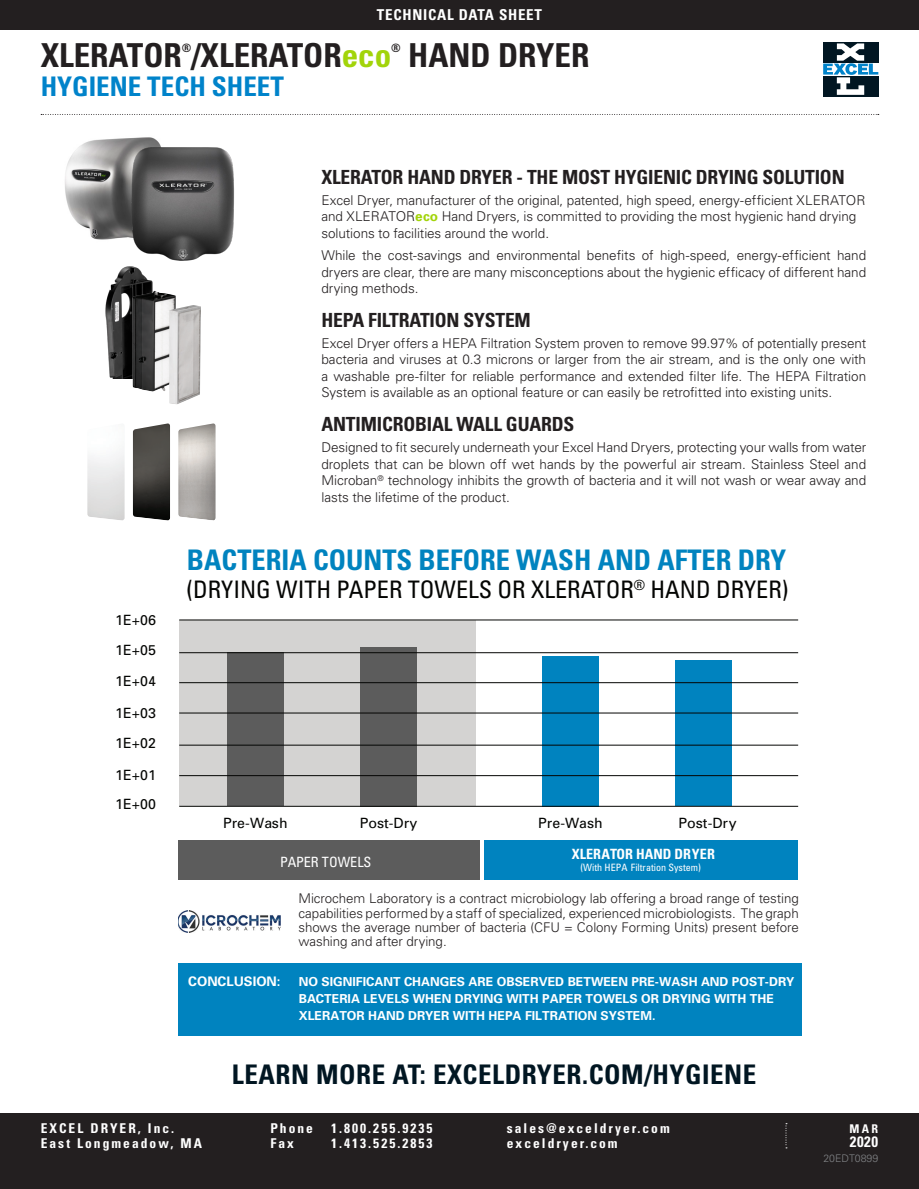
<style>
.page{position:relative;width:919px;height:1189px;background:#fff}
.page>*{position:absolute;margin:0;border:0;box-sizing:border-box;transform-origin:0 0}
.t1{font:700 condensed 33px "Univers";color:#231f20}
.t2{font:700 condensed 28.35px "Univers";color:#0083bf}
.t3{font:700 condensed 27px "Univers";letter-spacing:.02em;color:#011622}
.t4{font:700 condensed 27px "Univers";color:#0083ca}
.t5{font:condensed 24.15px "Univers";color:#040503}
.t6{font:700 condensed 19.5px "Univers";letter-spacing:-.01em;color:#231f20}
.t7{font:700 condensed 15px "Univers";letter-spacing:.05em;color:#fff}
.t8{font:14.1px/30.3px "Univers";color:#040503}
.t9{font:700 condensed 14.1px "Univers";color:#fff}
.t10{font:condensed 14.1px "Univers";color:#fff}
.list{font:300 13.5px/16.5px "Univers";letter-spacing:-.005em;color:#231f20;text-align:justify}
.t11{font:700 condensed 13.5px "Univers";letter-spacing:.15em;color:#fff}
.list-2{font:300 13.35px/14.2px "Univers";letter-spacing:-.005em;color:#231f20;text-align:justify}
.t12{font:700 13.2px "Univers";color:#fff}
.t13{font:700 12.3px/17.2px "Univers";color:#fff}
.t14{font:700 condensed 12px "Univers";color:#fff}
.t15{font:700 condensed 11.55px "Univers";color:#231f20}
.t16{font:300 10.5px "Univers";color:#808285}
.t17{font:condensed 10.05px "Univers";color:#fff}
.s1{color:#a2d40a}
.s2{font-weight:700;color:#a2d40a}
</style>
<div class="page">
<div style="left:0;top:0;width:918px;height:29px;background:#231f20"></div>
<svg style="left:41px;top:114px;width:837px;height:1px"></svg>
<div style="left:823px;top:76px;width:55px;height:20px;background:#011622"></div>
<div style="left:823px;top:42px;width:55px;height:20px;background:#011622"></div>
<svg style="left:823px;top:43px;width:55px;height:52px"></svg>
<div style="left:0;top:1113px;width:918px;height:75px;background:#231f20"></div>
<svg style="left:785px;top:1123px;width:2px;height:25px"></svg>
<img style="left:178px;top:423px;width:37px;height:97px">
<img style="left:87px;top:452px;width:37px;height:68px">
<img style="left:133px;top:423px;width:37px;height:97px">
<img style="left:65px;top:137px;width:93px;height:103px">
<img style="left:124px;top:142px;width:110px;height:119px">
<img style="left:105px;top:266px;width:50px;height:113px">
<img style="left:133px;top:291px;width:43px;height:100px">
<img style="left:169px;top:305px;width:32px;height:99px">
<div style="left:178px;top:839px;width:301px;height:40px;background:#5c5c5c"></div>
<div style="left:484px;top:839px;width:314px;height:40px;background:#0083bf"></div>
<svg style="left:179px;top:619px;width:620px;height:188px"></svg>
<hr style="left:179px;top:619px;width:619px;height:1px;background:#040503">
<hr style="left:179px;top:775px;width:619px;height:1px;background:#040503">
<hr style="left:179px;top:806px;width:619px;height:1px;background:#040503">
<hr style="left:179px;top:745px;width:619px;height:1px;background:#040503">
<hr style="left:179px;top:712px;width:619px;height:1px;background:#040503">
<hr style="left:179px;top:682px;width:619px;height:1px;background:#040503">
<hr style="left:179px;top:652px;width:619px;height:1px;background:#040503">
<div style="left:178px;top:963px;width:623px;height:73px;background:#0083bf"></div>
<img style="left:178px;top:910px;width:102px;height:22px">
<p class="t7" style="left:377px;top:6px;width:166px">TECHNICAL DATA SHEET</p>
<h1 class="t1" style="left:41px;top:35px;width:352px">XLERATOR /XLERATOR<span class="s1">eco</span></h1>
<p class="t15" style="left:182px;top:41px;width:11px">®</p>
<p class="t15" style="left:391px;top:41px;width:11px">®</p>
<h1 class="t1" style="left:408px;top:35px;width:183px">HAND DRYER</h1>
<h3 class="t4" style="left:41px;top:70px;width:245px">HYGIENE TECH SHEET</h3>
<p class="t6" style="left:321px;top:165px;width:524px">XLERATOR HAND DRYER - THE MOST HYGIENIC DRYING SOLUTION</p>
<p class="list" style="left:321px;top:191px;width:545px;text-align:left">Excel Dryer, manufacturer of the original, patented, high speed, energy-efficient XLERATOR and XLERATOR<span class="s2">eco</span> Hand Dryers, is committed to providing the most hygienic hand drying solutions to facilities around the world.</p>
<p class="list" style="left:321px;top:247px;width:546px">While the cost-savings and environmental benefits of high-speed, energy-efficient hand dryers are clear, there are many misconceptions about the hygienic efficacy of different hand drying methods.</p>
<p class="t6" style="left:321px;top:308px;width:211px">HEPA FILTRATION SYSTEM</p>
<p class="list" style="left:321px;top:334px;width:546px">Excel Dryer offers a HEPA Filtration System proven to remove 99.97% of potentially present bacteria and viruses at 0.3 microns or larger from the air stream, and is the only one with a washable pre-filter for reliable performance and extended filter life. The HEPA Filtration System is available as an optional feature or can easily be retrofitted into existing units.</p>
<p class="t6" style="left:321px;top:412px;width:254px">ANTIMICROBIAL WALL GUARDS</p>
<p class="list" style="left:321px;top:439px;width:546px">Designed to fit securely underneath your Excel Hand Dryers, protecting your walls from water droplets that can be blown off wet hands by the powerful air stream. Stainless Steel and Microban<sup>®</sup> technology inhibits the growth of bacteria and it will not wash or wear away and lasts the lifetime of the product.</p>
<p class="t8" style="left:115px;top:604px;width:42px">1E+06<br>1E+05</p>
<p class="t8" style="left:115px;top:666px;width:42px">1E+04</p>
<p class="t8" style="left:115px;top:697px;width:42px">1E+03<br>1E+02</p>
<p class="t8" style="left:115px;top:759px;width:42px;line-height:29.2px">1E+01<br>1E+00</p>
<h2 class="t2" style="left:187px;top:542px;width:601px">BACTERIA COUNTS BEFORE WASH AND AFTER DRY</h2>
<h3 class="t5" style="left:186px;top:574px;width:603px">(DRYING WITH PAPER TOWELS OR XLERATOR<sup>®</sup> HAND DRYER)</h3>
<p class="t8" style="left:223px;top:807px;width:66px">Pre-Wash</p>
<p class="t8" style="left:360px;top:807px;width:59px">Post-Dry</p>
<p class="t8" style="left:538px;top:807px;width:66px">Pre-Wash</p>
<p class="t8" style="left:678px;top:807px;width:59px">Post-Dry</p>
<p class="t10" style="left:280px;top:852px;width:93px">PAPER TOWELS</p>
<p class="t9" style="left:572px;top:845px;width:144px">XLERATOR HAND DRYER</p>
<p class="t17" style="left:580px;top:861px;width:122px">(With HEPA Filtration System)</p>
<p class="t12" style="left:188px;top:973px;width:94px">CONCLUSION:</p>
<p class="list-2" style="left:298px;top:891px;width:502px">Microchem Laboratory is a contract microbiology lab offering a broad range of testing capabilities performed by a staff of specialized, experienced microbiologists. The graph shows the average number of bacteria (CFU = Colony Forming Units) present before washing and after drying.</p>
<p class="t13" style="left:299px;top:972px;width:497px">NO SIGNIFICANT CHANGES ARE OBSERVED BETWEEN PRE-WASH AND POST-DRY<br>BACTERIA LEVELS WHEN DRYING WITH PAPER TOWELS OR DRYING WITH THE<br>XLERATOR HAND DRYER WITH HEPA FILTRATION SYSTEM.</p>
<p class="t3" style="left:232px;top:1058px;width:525px">LEARN MORE AT: EXCELDRYER.COM/HYGIENE</p>
<p class="t11" style="left:41px;top:1120px;width:135px">EXCEL DRYER, Inc.</p>
<p class="t11" style="left:270px;top:1120px;width:44px">Phone</p>
<p class="t11" style="left:331px;top:1120px;width:103px">1.800.255.9235</p>
<p class="t11" style="left:506px;top:1120px;width:164px">sales@exceldryer.com</p>
<p class="t11" style="left:41px;top:1135px;width:163px">East Longmeadow, MA</p>
<p class="t11" style="left:270px;top:1135px;width:25px">Fax</p>
<p class="t11" style="left:331px;top:1135px;width:103px">1.413.525.2853</p>
<p class="t11" style="left:506px;top:1135px;width:112px">exceldryer.com</p>
<p class="t7" style="left:849px;top:1132px;width:30px">2020</p>
<p class="t14" style="left:849px;top:1121px;width:30px">MAR</p>
<p class="t16" style="left:823px;top:1151px;width:56px">20EDT0899</p>
</div>
